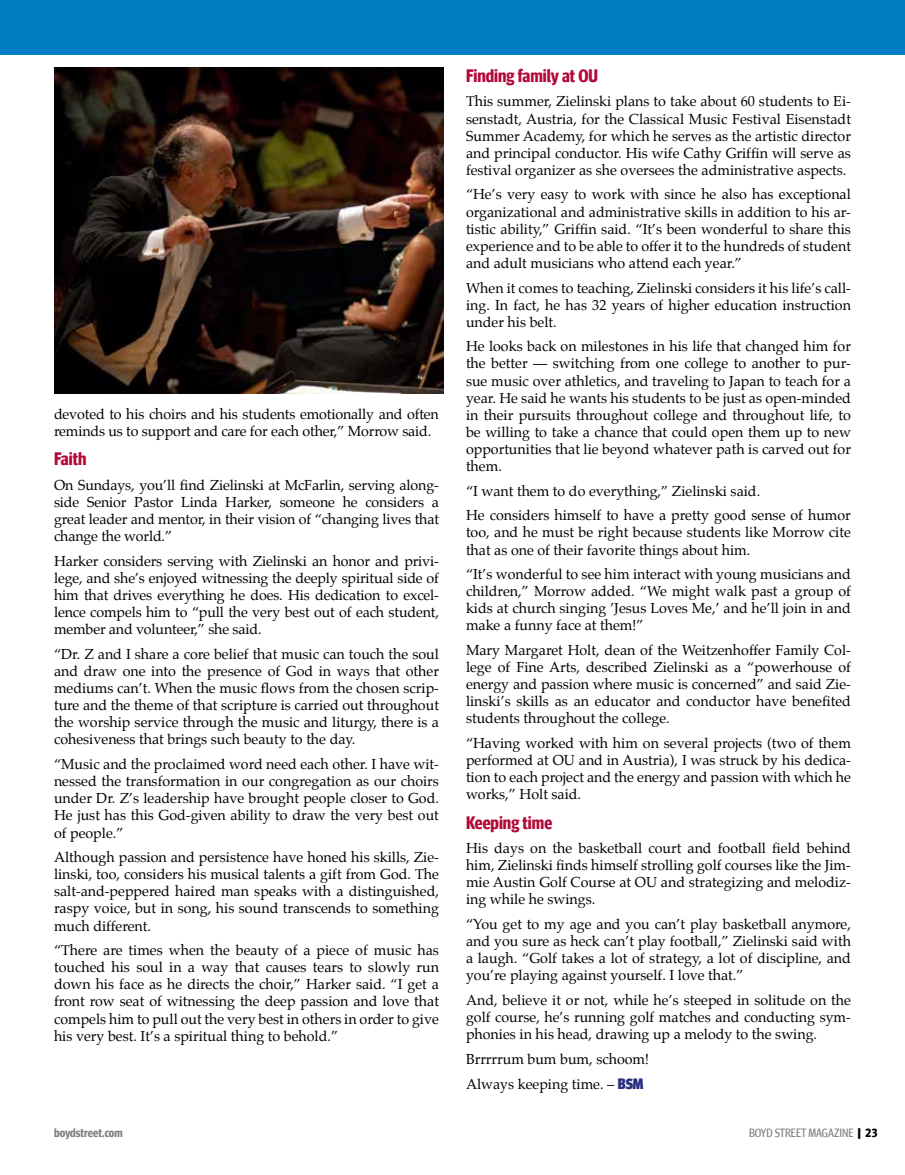
<style>
.page{position:relative;width:905px;height:1175px;background:#fff}
.page>*{position:absolute;margin:0;border:0;box-sizing:border-box;transform-origin:0 0}
.t1{font:700 condensed 18px "Meta Headline Offc";color:#b30838}
.t2{font:14.25px/17.1px "Palatino";color:#000;text-align:justify}
.t3{font:condensed 12px "Meta Headline Offc";color:#808285}
.t4{font:700 condensed 12px "Meta Headline Offc";color:#808285}
.s1{font-family:"Meta Headline Offc";font-weight:900;font-stretch:condensed;font-size:15px;color:#292e7d}
.s2{font-weight:900;color:#000}
.s3{font-weight:700;color:#000}
</style>
<div class="page">
<div style="left:0;top:0;width:904px;height:54px;background:#007cc2"></div>
<img style="left:54px;top:68px;width:389px;height:326px">
<p class="t2" style="left:54px;top:407px;width:386px">devoted to his choirs and his students emotionally and often reminds us to support and care for each other,” Morrow said.</p>
<p class="t1" style="left:54px;top:448px;width:34px">Faith</p>
<p class="t2" style="left:54px;top:477px;width:386px">On Sundays, you’ll find Zielinski at McFarlin, serving along&shy;side Senior Pastor Linda Harker, someone he considers a great leader and mentor, in their vision of “changing lives that change the world.”</p>
<p class="t2" style="left:54px;top:553px;width:386px">Harker considers serving with Zielinski an honor and privi&shy;lege, and she’s enjoyed witnessing the deeply spiritual side of him that drives everything he does. His dedication to excel&shy;lence compels him to “pull the very best out of each student, member and volunteer,” she said.</p>
<p class="t2" style="left:54px;top:646px;width:386px">“Dr. Z and I share a core belief that music can touch the soul and draw one into the presence of God in ways that other mediums can’t. When the music flows from the chosen scrip&shy;ture and the theme of that scripture is carried out throughout the worship service through the music and liturgy, there is a cohesiveness that brings such beauty to the day.</p>
<p class="t2" style="left:54px;top:756px;width:386px">“Music and the proclaimed word need each other. I have wit&shy;nessed the transformation in our congregation as our choirs under Dr. Z’s leadership have brought people closer to God.<br>He just has this God-given ability to draw the very best out of people.”</p>
<p class="t2" style="left:54px;top:849px;width:386px">Although passion and persistence have honed his skills, Zie&shy;linski, too, considers his musical talents a gift from God. The salt-and-peppered haired man speaks with a distinguished, raspy voice, but in song, his sound transcends to something much different.</p>
<p class="t2" style="left:54px;top:942px;width:386px">“There are times when the beauty of a piece of music has touched his soul in a way that causes tears to slowly run down his face as he directs the choir,” Harker said. “I get a front row seat of witnessing the deep passion and love that compels him to pull out the very best in others in order to give his very best. It’s a spiritual thing to behold.”</p>
<p class="t1" style="left:466px;top:64px;width:134px">Finding family at OU</p>
<p class="t2" style="left:466px;top:94px;width:386px">This summer, Zielinski plans to take about 60 students to Ei&shy;senstadt, Austria, for the Classical Music Festival Eisenstadt Summer Academy, for which he serves as the artistic director and principal conductor. His wife Cathy Griffin will serve as festival organizer as she oversees the administrative aspects.</p>
<p class="t2" style="left:466px;top:187px;width:386px">“He’s very easy to work with since he also has exceptional organizational and administrative skills in addition to his ar&shy;tistic ability,” Griffin said. “It’s been wonderful to share this experience and to be able to offer it to the hundreds of student and adult musicians who attend each year.”</p>
<p class="t2" style="left:466px;top:280px;width:386px">When it comes to teaching, Zielinski considers it his life’s call&shy;ing. In fact, he has 32 years of higher education instruction under his belt.</p>
<p class="t2" style="left:466px;top:339px;width:386px">He looks back on milestones in his life that changed him for the better — switching from one college to another to pur&shy;sue music over athletics, and traveling to Japan to teach for a year. He said he wants his students to be just as open-minded in their pursuits throughout college and throughout life, to be willing to take a chance that could open them up to new opportunities that lie beyond whatever path is carved out for them.</p>
<p class="t2" style="left:466px;top:479px;width:386px;line-height:24.6px">“I want them to do everything,” Zielinski said.<br>He considers himself to have a pretty good sense of humor</p>
<p class="t2" style="left:466px;top:525px;width:386px">too, and he must be right because students like Morrow cite that as one of their favorite things about him.</p>
<p class="t2" style="left:466px;top:566px;width:386px">“It’s wonderful to see him interact with young musicians and children,” Morrow added. “We might walk past a group of kids at church singing ’Jesus Loves Me,’ and he’ll join in and make a funny face at them!”</p>
<p class="t2" style="left:466px;top:642px;width:386px">Mary Margaret Holt, dean of the Weitzenhoffer Family Col&shy;lege of Fine Arts, described Zielinski as a “powerhouse of energy and passion where music is concerned” and said Zie&shy;linski’s skills as an educator and conductor have benefited students throughout the college.</p>
<p class="t2" style="left:466px;top:735px;width:386px">“Having worked with him on several projects (two of them performed at OU and in Austria), I was struck by his dedica&shy;tion to each project and the energy and passion with which he works,” Holt said.</p>
<p class="t1" style="left:466px;top:811px;width:88px">Keeping time</p>
<p class="t2" style="left:466px;top:840px;width:386px">His days on the basketball court and football field behind him, Zielinski finds himself strolling golf courses like the Jim&shy;mie Austin Golf Course at OU and strategizing and melodiz&shy;ing while he swings.</p>
<p class="t2" style="left:466px;top:916px;width:386px">“You get to my age and you can’t play basketball anymore, and you sure as heck can’t play football,” Zielinski said with a laugh. “Golf takes a lot of strategy, a lot of discipline, and you’re playing against yourself. I love that.”</p>
<p class="t2" style="left:466px;top:992px;width:386px">And, believe it or not, while he’s steeped in solitude on the golf course, he’s running golf matches and conducting sym&shy;phonies in his head, drawing up a melody to the swing.</p>
<p class="t2" style="left:466px;top:1047px;width:185px;line-height:25.5px">Brrrrrum bum bum, schoom!<br>Always keeping time. – <span class="s1">BSM</span></p>
<p class="t4" style="left:54px;top:1125px;width:70px">boydstreet.com</p>
<p class="t3" style="left:749px;top:1125px;width:130px">BOYD STREET MAGAZINE <span class="s2">|</span> <span class="s3">23</span></p>
</div>
